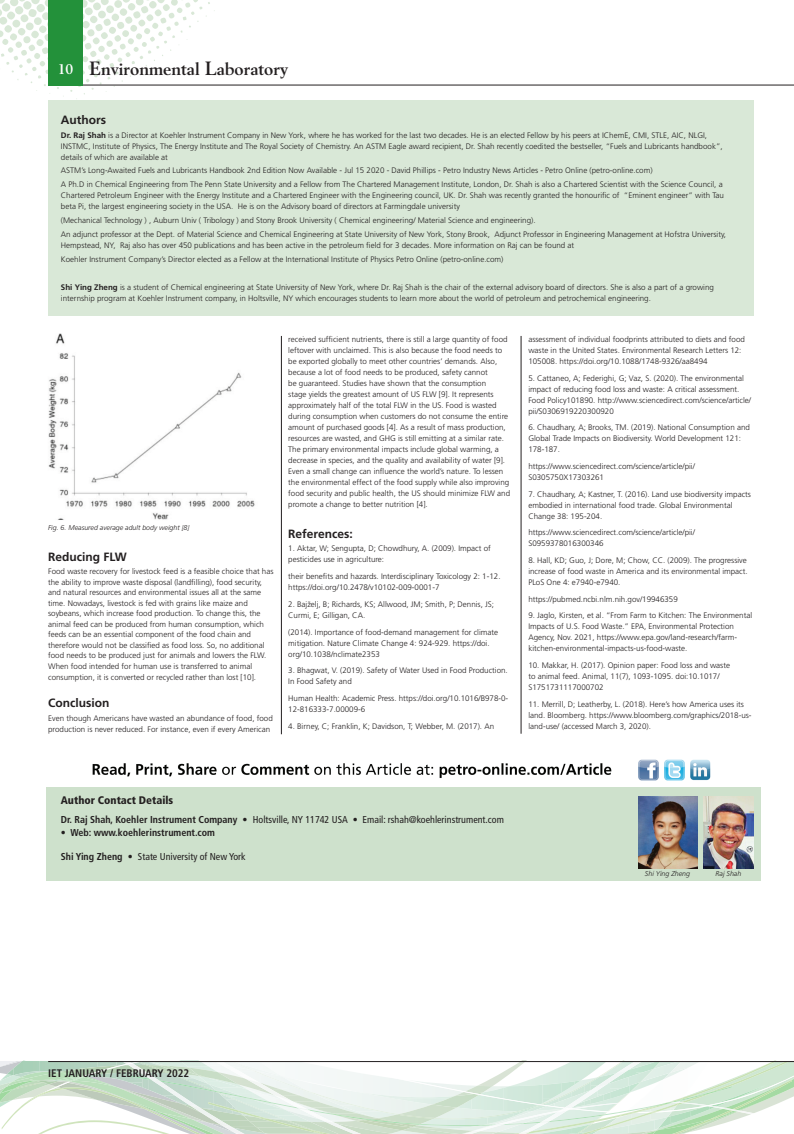
<style>
.page{position:relative;width:794px;height:1134px;background:#fff}
.page>*{position:absolute;margin:0;border:0;box-sizing:border-box;transform-origin:0 0}
.t1{font:700 17px "Berling";color:#231f20}
.t2{font:700 12px "Frutiger";color:#231f20}
.t3{font:700 condensed 11px "Frutiger";color:#231f20}
.t4{font:900 condensed 11px "Frutiger";color:#231f20}
.t5{font:condensed 10px "Frutiger";color:#231f20}
.t6{font:700 condensed 10px "Frutiger";color:#231f20}
.t7{font:300 8px/11px "Frutiger";color:#231f20}
.t8{font:italic 300 7px "Frutiger";color:#231f20}
.s1{font-size:14px;color:#fff}
.s2{font-size:19px}
.s3{font-weight:700}
.s4{font-weight:400}
</style>
<div class="page">
<svg style="left:0;top:0;width:226px;height:99px"></svg>
<hr style="left:48px;top:85px;width:746px;height:1px;background:#231f20">
<svg style="left:0;top:1061px;width:794px;height:73px"></svg>
<div style="left:48px;top:0;width:35px;height:86px;background:#23913a"></div>
<hr style="left:48px;top:1061px;width:746px;height:1px;background:#231f20">
<hr style="left:281px;top:336px;width:1px;height:398px;background:#231f20">
<hr style="left:521px;top:336px;width:1px;height:398px;background:#231f20">
<div style="left:49px;top:100px;width:705px;height:216px;background:#d9e8d7"></div>
<img style="left:92px;top:759px;width:619px;height:22px">
<div style="left:46px;top:787px;width:715px;height:93px;background:#cee1cc"></div>
<img style="left:638px;top:797px;width:59px;height:72px">
<img style="left:703px;top:796px;width:50px;height:73px">
<img style="left:48px;top:334px;width:207px;height:186px">
<h1 class="t1" style="left:58px;top:59px;width:232px"><span class="s1">10</span> <span class="s2">E</span>nvironmental <span class="s2">L</span>aboratory</h1>
<h2 class="t2" style="left:61px;top:113px;width:47px">Authors</h2>
<p class="t7" style="left:61px;top:129px;width:663px"><span class="s3">Dr. Raj Shah</span> is a Director at Koehler Instrument Company in New York, where he has worked for the last two decades. He is an elected Fellow by his peers at IChemE, CMI, STLE, AIC, NLGI,<br>INSTMC, Institute of Physics, The Energy Institute and The Royal Society of Chemistry. An ASTM Eagle award recipient, Dr. Shah recently coedited the bestseller, “Fuels and Lubricants handbook”, details of which are available at</p>
<p class="t7" style="left:61px;top:164px;width:663px;line-height:13.8px">ASTM’s Long-Awaited Fuels and Lubricants Handbook 2nd Edition Now Available - Jul 15 2020 - David Phillips - Petro Industry News Articles - Petro Online (petro-online.com)<br>A Ph.D in Chemical Engineering from The Penn State University and a Fellow from The Chartered Management Institute, London, Dr. Shah is also a Chartered Scientist with the Science Council, a</p>
<p class="t7" style="left:61px;top:190px;width:664px">Chartered Petroleum Engineer with the Energy Institute and a Chartered Engineer with the Engineering council, UK. Dr. Shah was recently granted the honourific of “Eminent engineer” with Tau beta Pi, the largest engineering society in the USA. He is on the Advisory board of directors at Farmingdale university</p>
<p class="t7" style="left:61px;top:214px;width:666px;line-height:13.8px">(Mechanical Technology ) , Auburn Univ ( Tribology ) and Stony Brook University ( Chemical engineering/ Material Science and engineering).<br>An adjunct professor at the Dept. of Material Science and Chemical Engineering at State University of New York, Stony Brook, Adjunct Professor in Engineering Management at Hofstra University,</p>
<p class="t7" style="left:61px;top:238px;width:515px;line-height:13.8px">Hempstead, NY, Raj also has over 450 publications and has been active in the petroleum field for 3 decades. More information on Raj can be found at<br>Koehler Instrument Company’s Director elected as a Fellow at the International Institute of Physics Petro Online (petro-online.com)</p>
<p class="t7" style="left:61px;top:281px;width:654px"><span class="s3">Shi Ying Zheng</span> is a student of Chemical engineering at State University of New York, where Dr. Raj Shah is the chair of the external advisory board of directors. She is also a part of a growing internship program at Koehler Instrument company, in Holtsville, NY which encourages students to learn more about the world of petroleum and petrochemical engineering.</p>
<p class="t8" style="left:48px;top:524px;width:143px">Fig. 6. Measured average adult body weight [8]</p>
<h2 class="t2" style="left:48px;top:550px;width:80px">Reducing FLW</h2>
<p class="t7" style="left:48px;top:566px;width:227px;line-height:10.5px">Food waste recovery for livestock feed is a feasible choice that has the ability to improve waste disposal (landfilling), food security, and natural resources and environmental issues all at the same time. Nowadays, livestock is fed with grains like maize and soybeans, which increase food production. To change this, the animal feed can be produced from human consumption, which feeds can be an essential component of the food chain and therefore would not be classified as food loss. So, no additional food needs to be produced just for animals and lowers the FLW.<br>When food intended for human use is transferred to animal consumption, it is converted or recycled rather than lost [10].</p>
<h2 class="t2" style="left:48px;top:696px;width:63px">Conclusion</h2>
<p class="t7" style="left:48px;top:713px;width:226px">Even though Americans have wasted an abundance of food, food production is never reduced. For instance, even if every American</p>
<p class="t7" style="left:288px;top:334px;width:223px">received sufficient nutrients, there is still a large quantity of food leftover with unclaimed. This is also because the food needs to be exported globally to meet other countries’ demands. Also, because a lot of food needs to be produced, safety cannot<br>be guaranteed. Studies have shown that the consumption<br>stage yields the greatest amount of US FLW [9]. It represents approximately half of the total FLW in the US. Food is wasted during consumption when customers do not consume the entire amount of purchased goods [4]. As a result of mass production, resources are wasted, and GHG is still emitting at a similar rate.<br>The primary environmental impacts include global warming, a decrease in species, and the quality and availability of water [9].<br>Even a small change can influence the world’s nature. To lessen the environmental effect of the food supply while also improving food security and public health, the US should minimize FLW and promote a change to better nutrition [4].</p>
<h2 class="t2" style="left:288px;top:526px;width:66px">References:</h2>
<p class="t7" style="left:288px;top:543px;width:204px">1. Aktar, W; Sengupta, D; Chowdhury, A. (2009). Impact of pesticides use in agriculture:</p>
<p class="t7" style="left:288px;top:571px;width:214px">their benefits and hazards. Interdisciplinary Toxicology 2: 1-12. https://doi.org/10.2478/v10102-009-0001-7</p>
<p class="t7" style="left:288px;top:599px;width:207px">2. Bajželj, B; Richards, KS; Allwood, JM; Smith, P; Dennis, JS;<br>Curmi, E; Gilligan, CA.</p>
<p class="t7" style="left:288px;top:626px;width:211px">(2014). Importance of food-demand management for climate mitigation. Nature Climate Change 4: 924-929. https://doi. org/10.1038/nclimate2353</p>
<p class="t7" style="left:288px;top:665px;width:221px">3. Bhagwat, V. (2019). Safety of Water Used in Food Production.<br>In Food Safety and</p>
<p class="t7" style="left:288px;top:693px;width:221px">Human Health: Academic Press. https://doi.org/10.1016/B978-0-<br>12-816333-7.00009-6</p>
<p class="t7" style="left:288px;top:720px;width:207px">4. Birney, C; Franklin, K; Davidson, T; Webber, M. (2017). An</p>
<p class="t7" style="left:528px;top:334px;width:218px">assessment of individual foodprints attributed to diets and food waste in the United States. Environmental Research Letters 12:<br>105008. https://doi.org/10.1088/1748-9326/aa8494</p>
<p class="t7" style="left:528px;top:372px;width:224px">5. Cattaneo, A; Federighi, G; Vaz, S. (2020). The environmental impact of reducing food loss and waste: A critical assessment.<br>Food Policy101890. http://www.sciencedirect.com/science/article/ pii/S0306919220300920</p>
<p class="t7" style="left:528px;top:422px;width:223px">6. Chaudhary, A; Brooks, TM. (2019). National Consumption and<br>Global Trade Impacts on Biodiversity. World Development 121:<br>178-187.</p>
<p class="t7" style="left:528px;top:461px;width:168px">https://www.sciencedirect.com/science/article/pii/<br>S0305750X17303261</p>
<p class="t7" style="left:528px;top:488px;width:224px">7. Chaudhary, A; Kastner, T. (2016). Land use biodiversity impacts embodied in international food trade. Global Environmental<br>Change 38: 195-204.</p>
<p class="t7" style="left:528px;top:527px;width:168px">https://www.sciencedirect.com/science/article/pii/<br>S0959378016300346</p>
<p class="t7" style="left:528px;top:555px;width:221px;text-align:justify">8. Hall, KD; Guo, J; Dore, M; Chow, CC. (2009). The progressive increase of food waste in America and its environmental impact.<br>PLoS One 4: e7940-e7940.</p>
<p class="t7" style="left:528px;top:593px;width:151px">https://pubmed.ncbi.nlm.nih.gov/19946359</p>
<p class="t7" style="left:528px;top:610px;width:225px">9. Jaglo, Kirsten, et al. “From Farm to Kitchen: The Environmental Impacts of U.S. Food Waste.” EPA, Environmental Protection Agency, Nov. 2021, https://www.epa.gov/land-research/farm&shy;kitchen-environmental-impacts-us-food-waste.</p>
<p class="t7" style="left:528px;top:660px;width:203px">10. Makkar, H. (2017). Opinion paper: Food loss and waste to animal feed. Animal, 11(7), 1093-1095. doi:10.1017/<br>S1751731117000702</p>
<p class="t7" style="left:528px;top:698px;width:225px">11. Merrill, D; Leatherby, L. (2018). Here’s how America uses its land. Bloomberg. https://www.bloomberg.com/graphics/2018-us&shy;land-use/ (accessed March 3, 2020).</p>
<h3 class="t4" style="left:61px;top:794px;width:114px">Author Contact Details</h3>
<p class="t5" style="left:61px;top:814px;width:444px"><span class="s3">Dr. Raj Shah, Koehler Instrument Company •</span> Holtsville, NY 11742 USA • Email: rshah@koehlerinstrument.com</p>
<p class="t6" style="left:61px;top:827px;width:156px"><span class="s4">•</span> Web: www.koehlerinstrument.com</p>
<p class="t5" style="left:61px;top:851px;width:186px"><span class="s3">Shi Ying Zheng •</span> State University of New York</p>
<p class="t8" style="left:645px;top:869px;width:47px">Shi Ying Zheng</p>
<p class="t8" style="left:715px;top:870px;width:27px">Raj Shah</p>
<h3 class="t3" style="left:48px;top:1066px;width:143px">IET JANUARY / FEBRUARY 2022</h3>
</div>
